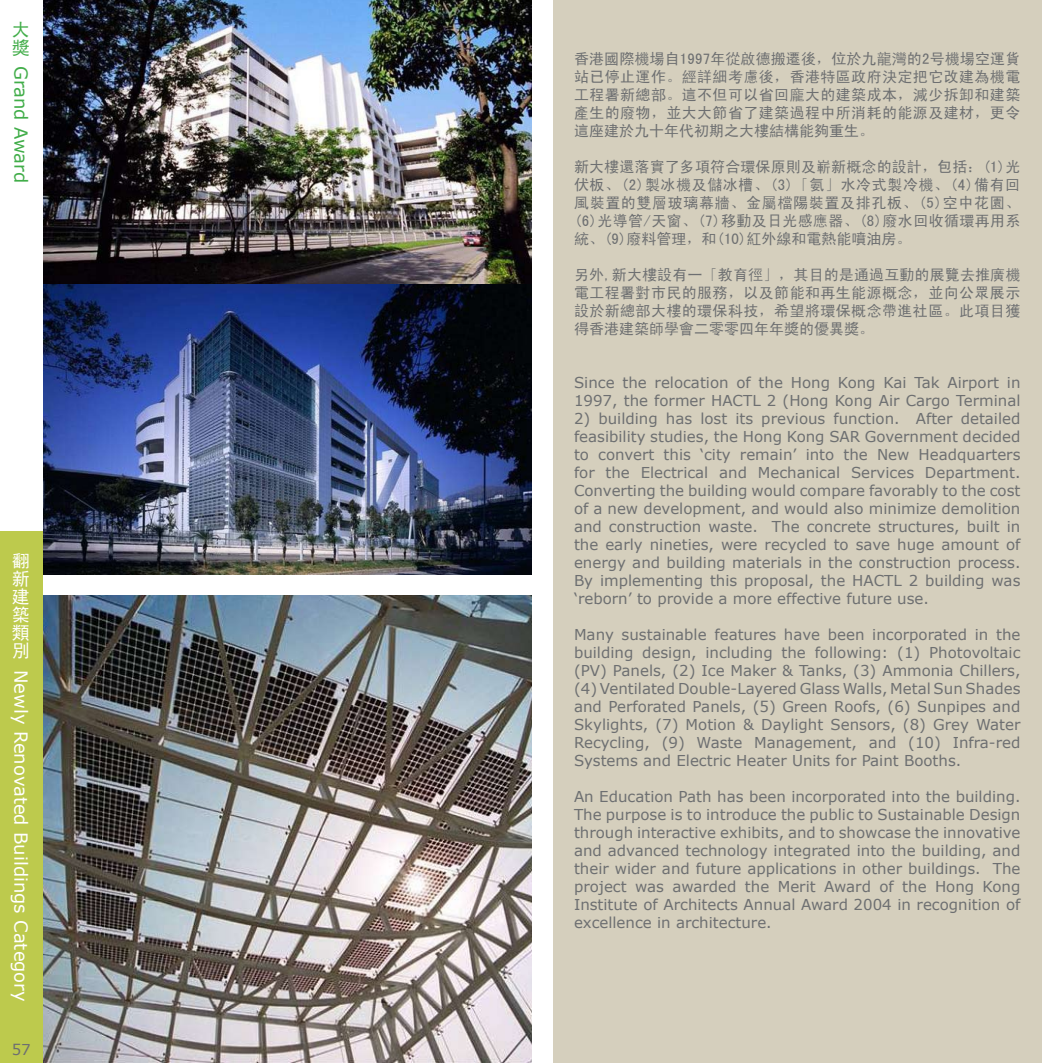
<style>
.page{position:relative;width:1063px;height:1063px;background:#fff}
.page>*{position:absolute;margin:0;border:0;box-sizing:border-box;transform-origin:0 0}
.t1{font:18px "Verdana";color:#fff}
.t2{font:18px "Verdana";color:#41ad49}
.t3{font:18px/18px "Sim Hei";color:#fff;text-align:justify}
.t4{font:18px/18px "Sim Hei";color:#41ad49}
.t5{font:15px/18px "Verdana";color:#6d6f71;text-align:justify}
.t6{font:15px/18px "Sim Hei";letter-spacing:.025em;color:#6d6f71;text-align:justify}
</style>
<div class="page">
<div style="left:553px;top:0;width:489px;height:1063px;background:#d5cfbd"></div>
<img style="left:43px;top:0;width:488px;height:285px">
<img style="left:43px;top:285px;width:488px;height:289px">
<img style="left:43px;top:595px;width:488px;height:468px">
<div style="left:0;top:531px;width:43px;height:532px;background:#bdca4d"></div>
<p class="t4" style="left:12px;top:20px;width:20px">大獎</p>
<p class="t2" style="left:32px;top:66px;width:119px;rotate:90deg">Grand Award</p>
<p class="t3" style="left:12px;top:552px;width:20px">翻新建築類別</p>
<p class="t1" style="left:32px;top:670px;width:334px;rotate:90deg">Newly Renovated Buildings Category</p>
<p class="t5" style="left:12px;top:1040px;width:21px">57</p>
<p class="t6" style="left:574px;top:50px;width:448px">香港國際機場自1997年從啟德搬遷後，位於九龍灣的2号機場空運貨站已停止運作。經詳細考慮後，香港特區政府決定把它改建為機電工程署新總部。這不但可以省回龐大的建築成本，減少拆卸和建築產生的廢物，並大大節省了建築過程中所消耗的能源及建材，更令這座建於九十年代初期之大樓結構能夠重生。</p>
<p class="t6" style="left:574px;top:158px;width:448px">新大樓還落實了多項符合環保原則及嶄新概念的設計，包括：(1)光伏板、(2)製冰機及儲冰槽、(3)「氨」水冷式製冷機、(4)備有回風裝置的雙層玻璃幕牆、金屬檔陽裝置及排孔板、(5)空中花園、(6)光導管/天窗、(7)移動及日光感應器、(8)廢水回收循環再用系統、(9)廢料管理，和(10)紅外線和電熱能噴油房。</p>
<p class="t6" style="left:574px;top:266px;width:448px">另外,新大樓設有一「教育徑」，其目的是通過互動的展覽去推廣機電工程署對市民的服務，以及節能和再生能源概念，並向公眾展示設於新總部大樓的環保科技，希望將環保概念帶進社區。此項目獲得香港建築師學會二零零四年年獎的優異獎。</p>
<p class="t5" style="left:574px;top:373px;width:448px">Since the relocation of the Hong Kong Kai Tak Airport in<br>1997, the former HACTL 2 (Hong Kong Air Cargo Terminal</p>
<p class="t5" style="left:574px;top:409px;width:448px">2) building has lost its previous function. After detailed feasibility studies, the Hong Kong SAR Government decided to convert this ‘city remain’ into the New Headquarters for the Electrical and Mechanical Services Department.<br>Converting the building would compare favorably to the cost of a new development, and would also minimize demolition and construction waste. The concrete structures, built in the early nineties, were recycled to save huge amount of energy and building materials in the construction process.<br>By implementing this proposal, the HACTL 2 building was ‘reborn’ to provide a more effective future use.</p>
<p class="t5" style="left:574px;top:625px;width:448px">Many sustainable features have been incorporated in the building design, including the following: (1) Photovoltaic (PV) Panels, (2) Ice Maker &amp; Tanks, (3) Ammonia Chillers, (4) Ventilated Double-Layered Glass Walls, Metal Sun Shades and Perforated Panels, (5) Green Roofs, (6) Sunpipes and Skylights, (7) Motion &amp; Daylight Sensors, (8) Grey Water Recycling, (9) Waste Management, and (10) Infra-red Systems and Electric Heater Units for Paint Booths.</p>
<p class="t5" style="left:574px;top:787px;width:448px">An Education Path has been incorporated into the building.<br>The purpose is to introduce the public to Sustainable Design through interactive exhibits, and to showcase the innovative and advanced technology integrated into the building, and their wider and future applications in other buildings. The project was awarded the Merit Award of the Hong Kong Institute of Architects Annual Award 2004 in recognition of excellence in architecture.</p>
</div>
